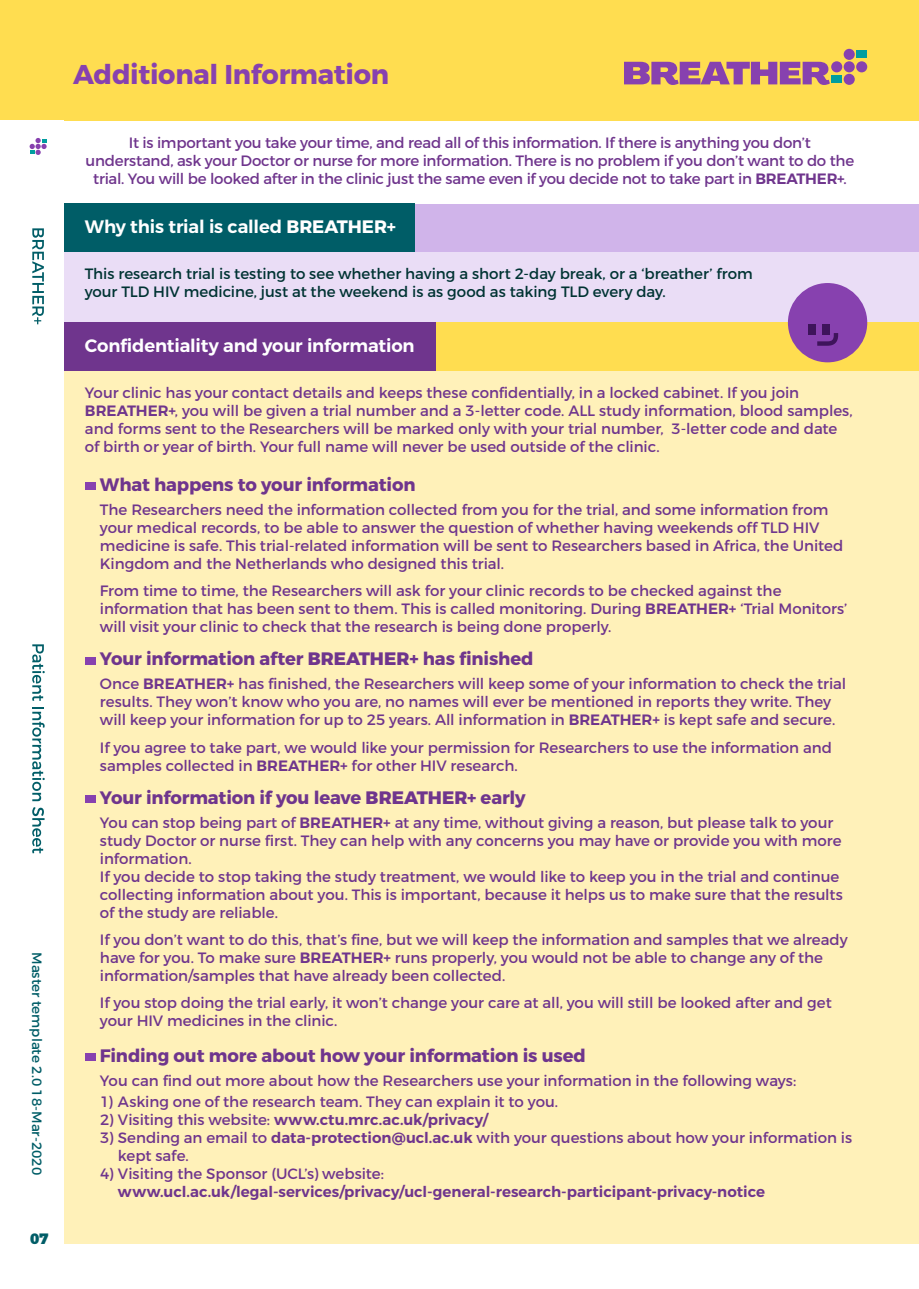
<style>
.page{position:relative;width:919px;height:1289px;background:#fff}
.page>*{position:absolute;margin:0;border:0;box-sizing:border-box;transform-origin:0 0}
.t1{font:700 27.15px "Montserrat";letter-spacing:-.01em;color:#8741af}
.t2{font:700 18px "Montserrat";letter-spacing:-.01em;color:#6f358d}
.t3{font:600 18px "Montserrat";letter-spacing:-.01em;color:#fff}
.t4{font:15px/18px "Montserrat";letter-spacing:-.005em;color:#6f358d}
.t5{font:15px/18px "Montserrat";color:#033}
.t6{font:600 15px "Montserrat";color:#6f358d}
.t7{font:900 15px "Montserrat";color:#005d67}
.t8{font:13.5px "Montserrat";color:#005d67}
.s1{font-weight:600}
.s2{font-weight:700}
.s3{font-weight:800}
.s4{font-weight:400}
</style>
<div class="page">
<div style="left:0;top:6px;width:918px;height:1282px;background:#d0b4ea"></div>
<div style="left:0;top:0;width:918px;height:121px;background:#ffdd50"></div>
<div style="left:0;top:121px;width:918px;height:83px;background:#fff"></div>
<div style="left:0;top:252px;width:918px;height:88px;background:#eaddf6"></div>
<div style="left:64px;top:323px;width:854px;height:48px;background:#ffdd50"></div>
<div style="left:0;top:371px;width:918px;height:873px;background:#fff1b9"></div>
<div style="left:0;top:1244px;width:918px;height:44px;background:#fff"></div>
<div style="left:0;top:204px;width:414px;height:48px;background:#005d67"></div>
<div style="left:0;top:323px;width:436px;height:48px;background:#6f358d"></div>
<div style="left:787px;top:283px;width:80px;height:79px;background:#8741af;border-radius:50%"></div>
<div style="left:807px;top:324px;width:8px;height:11px;background:#3e145b"></div>
<div style="left:822px;top:324px;width:7px;height:11px;background:#3e145b"></div>
<svg style="left:817px;top:333px;width:21px;height:13px"></svg>
<svg style="left:624px;top:62px;width:205px;height:23px"></svg>
<div style="left:843px;top:61px;width:11px;height:11px;background:#8741af;border-radius:50%"></div>
<div style="left:843px;top:74px;width:11px;height:11px;background:#8741af;border-radius:50%"></div>
<div style="left:843px;top:49px;width:11px;height:11px;background:#8741af;border-radius:50%"></div>
<div style="left:831px;top:61px;width:11px;height:11px;background:#8741af;border-radius:50%"></div>
<div style="left:856px;top:61px;width:11px;height:11px;background:#8741af;border-radius:50%"></div>
<div style="left:831px;top:76px;width:10px;height:7px;background:#009e9f"></div>
<div style="left:856px;top:51px;width:10px;height:7px;background:#009e9f"></div>
<div style="left:85px;top:483px;width:10px;height:7px;background:#8741af"></div>
<div style="left:85px;top:657px;width:10px;height:7px;background:#8741af"></div>
<div style="left:85px;top:795px;width:10px;height:7px;background:#8741af"></div>
<div style="left:85px;top:1053px;width:10px;height:7px;background:#8741af"></div>
<div style="left:0;top:121px;width:51px;height:1167px;background:#fff"></div>
<div style="left:13px;top:121px;width:51px;height:1167px;background:#fff"></div>
<svg style="left:32px;top:644px;width:13px;height:57px"></svg>
<svg style="left:32px;top:707px;width:13px;height:94px"></svg>
<svg style="left:32px;top:807px;width:13px;height:46px"></svg>
<svg style="left:32px;top:228px;width:12px;height:96px"></svg>
<svg style="left:30px;top:138px;width:17px;height:17px"></svg>
<p class="t8" style="left:45px;top:952px;width:224px;rotate:90deg">Master template 2.0 18-Mar-2020</p>
<p class="t7" style="left:30px;top:1229px;width:20px">07</p>
<h1 class="t1" style="left:73px;top:58px;width:317px">Additional Information</h1>
<p class="t4" style="left:86px;top:134px;width:770px;text-align:center">It is important you take your time, and read all of this information. If there is anything you don’t understand, ask your Doctor or nurse for more information. There is no problem if you don’t want to do the trial. You will be looked after in the clinic just the same even if you decide not to take part in <span class="s1">BREATHER+</span>.</p>
<p class="t3" style="left:85px;top:215px;width:312px">Why this trial is called <span class="s2">BREATHER+</span></p>
<p class="t5" style="left:85px;top:265px;width:669px">This research trial is testing to see whether having a short 2-day break, or a ‘breather’ from your TLD HIV medicine, just at the weekend is as good as taking TLD every day.</p>
<p class="t3" style="left:85px;top:334px;width:331px">Confidentiality and your information</p>
<p class="t4" style="left:85px;top:384px;width:769px">Your clinic has your contact details and keeps these confidentially, in a locked cabinet. If you join <span class="s1">BREATHER+</span>, you will be given a trial number and a 3-letter code. ALL study information, blood samples, and forms sent to the Researchers will be marked only with your trial number, 3-letter code and date of birth or year of birth. Your full name will never be used outside of the clinic.</p>
<p class="t2" style="left:100px;top:474px;width:317px">What happens to your information</p>
<p class="t4" style="left:100px;top:501px;width:744px">The Researchers need the information collected from you for the trial, and some information from your medical records, to be able to answer the question of whether having weekends off TLD HIV medicine is safe. This trial-related information will be sent to Researchers based in Africa, the United Kingdom and the Netherlands who designed this trial.</p>
<p class="t4" style="left:100px;top:582px;width:749px">From time to time, the Researchers will ask for your clinic records to be checked against the information that has been sent to them. This is called monitoring. During <span class="s1">BREATHER+</span> ‘Trial Monitors’ will visit your clinic to check that the research is being done properly.</p>
<p class="t2" style="left:100px;top:648px;width:435px">Your information after <span class="s3">BREATHER+</span> has finished</p>
<p class="t4" style="left:100px;top:675px;width:748px">Once <span class="s1">BREATHER+</span> has finished, the Researchers will keep some of your information to check the trial results. They won’t know who you are, no names will ever be mentioned in reports they write. They will keep your information for up to 25 years. All information in <span class="s1">BREATHER+</span> is kept safe and secure.</p>
<p class="t4" style="left:100px;top:738px;width:733px">If you agree to take part, we would like your permission for Researchers to use the information and samples collected in <span class="s1">BREATHER+</span> for other HIV research.</p>
<p class="t2" style="left:100px;top:786px;width:427px">Your information if you leave <span class="s3">BREATHER+</span> early</p>
<p class="t4" style="left:100px;top:813px;width:744px">You can stop being part of <span class="s1">BREATHER+</span> at any time, without giving a reason, but please talk to your study Doctor or nurse first. They can help with any concerns you may have or provide you with more information.<br>If you decide to stop taking the study treatment, we would like to keep you in the trial and continue collecting information about you. This is important, because it helps us to make sure that the results of the study are reliable.</p>
<p class="t4" style="left:100px;top:930px;width:749px">If you don’t want to do this, that’s fine, but we will keep the information and samples that we already have for you. To make sure <span class="s1">BREATHER+</span> runs properly, you would not be able to change any of the information/samples that have already been collected.</p>
<p class="t4" style="left:100px;top:993px;width:733px">If you stop doing the trial early, it won’t change your care at all, you will still be looked after and get your HIV medicines in the clinic.</p>
<p class="t2" style="left:100px;top:1044px;width:487px">Finding out more about how your information is used</p>
<p class="t4" style="left:100px;top:1071px;width:697px">You can find out more about how the Researchers use your information in the following ways:</p>
<p class="t4" style="left:100px;top:1092px;width:459px">1) Asking one of the research team. They can explain it to you.</p>
<p class="t6" style="left:100px;top:1110px;width:389px"><span class="s4">2) Visiting this website:</span> www.ctu.mrc.ac.uk/privacy/</p>
<p class="t4" style="left:118px;top:1128px;width:735px;text-indent:-18px">3) Sending an email to <span class="s1">data-protection@ucl.ac.uk</span> with your questions about how your information is kept safe.</p>
<p class="t4" style="left:100px;top:1164px;width:285px">4) Visiting the Sponsor (UCL’s) website:</p>
<p class="t6" style="left:118px;top:1182px;width:648px">www.ucl.ac.uk/legal-services/privacy/ucl-general-research-participant-privacy-notice</p>
</div>
